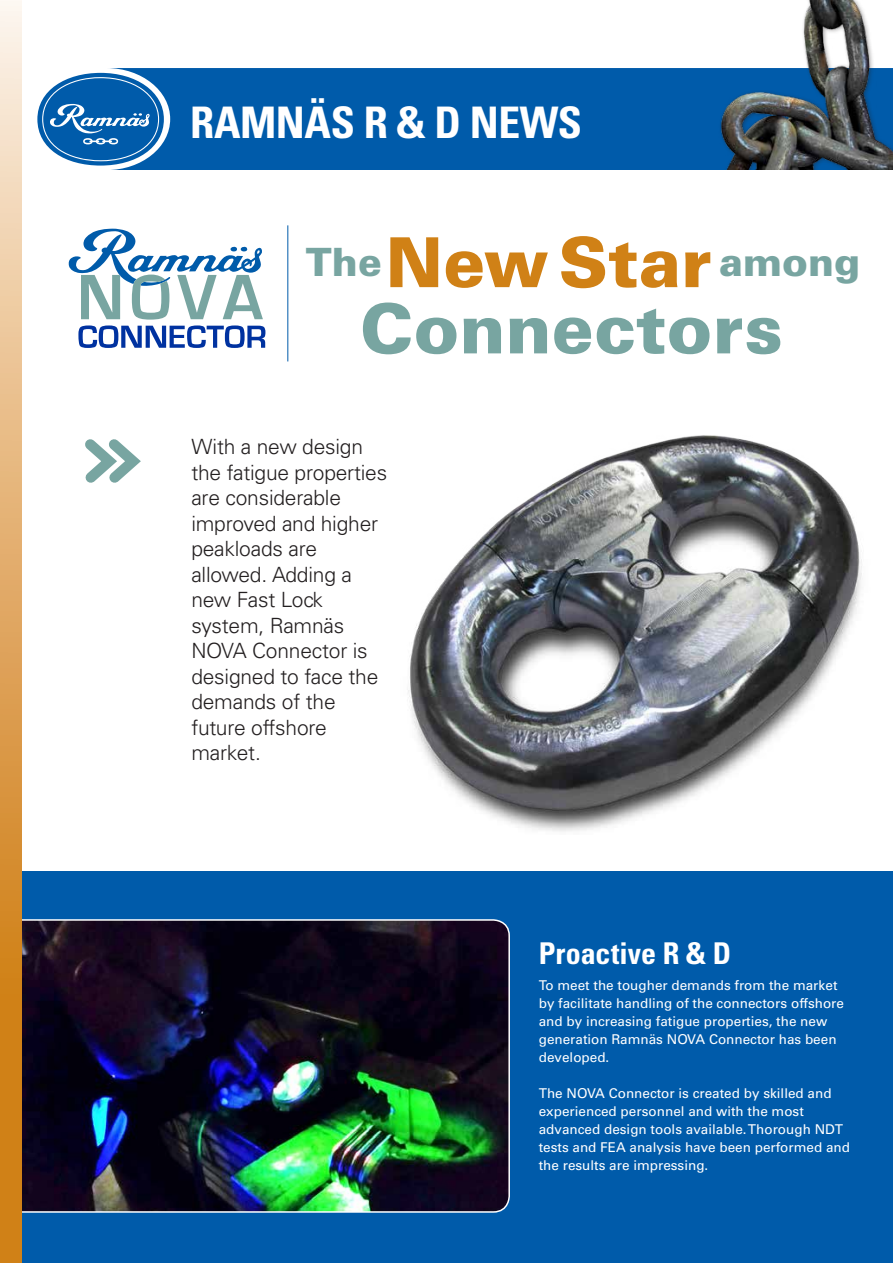
<style>
.page{position:relative;width:893px;height:1263px;background:#fff}
.page>*{position:absolute;margin:0;border:0;box-sizing:border-box;transform-origin:0 0}
.t1{font:900 69px "Univers LT Std";color:#78a5a1}
.t2{font:900 69px "Univers LT Std";color:#d08116}
.t3{font:700 condensed 43.5px "Univers LT Std";letter-spacing:-.01em;color:#fff}
.t4{font:900 39px "Univers LT Std";color:#78a5a1}
.t5{font:700 condensed 30px "Univers LT Std";color:#fff}
.t6{font:300 21px/25.5px "Univers LT Std";letter-spacing:-.01em;color:#231f20}
.t7{font:13.5px/18px "Univers LT Std";color:#fff}
</style>
<div class="page">
<div style="left:0;top:872px;width:893px;height:391px;background:#005baa"></div>
<img style="left:21px;top:918px;width:489px;height:295px">
<div style="left:109px;top:68px;width:490px;height:102px;background:#005baa"></div>
<div style="left:37px;top:73px;width:127px;height:93px;background:#005baa;border-radius:50%"></div>
<svg style="left:42px;top:77px;width:117px;height:84px"></svg>
<img style="left:599px;top:0;width:294px;height:170px">
<svg style="left:0;top:0;width:21px;height:1263px"></svg>
<svg style="left:85px;top:439px;width:56px;height:44px"></svg>
<hr style="left:287px;top:225px;width:1px;height:136px;background:#005baa">
<img style="left:408px;top:435px;width:454px;height:397px">
<svg style="left:69px;top:229px;width:196px;height:119px"></svg>
<h2 class="t3" style="left:190px;top:96px;width:393px">RAMNÄS R &amp; D NEWS</h2>
<h1 class="t2" style="left:386px;top:219px;width:327px">New Star</h1>
<h3 class="t4" style="left:306px;top:238px;width:77px">The</h3>
<h3 class="t4" style="left:719px;top:238px;width:142px">among</h3>
<h1 class="t1" style="left:360px;top:285px;width:425px">Connectors</h1>
<h3 class="t6" style="left:191px;top:434px;width:197px">With a new design the fatigue properties are considerable improved and higher peakloads are allowed. Adding a new Fast Lock system, Ramnäs<br>NOVA Connector is designed to face the demands of the future offshore market.</h3>
<h3 class="t5" style="left:539px;top:935px;width:194px">Proactive R &amp; D</h3>
<p class="t7" style="left:539px;top:976px;width:307px">To meet the tougher demands from the market by facilitate handling of the connectors offshore and by increasing fatigue properties, the new generation Ramnäs NOVA Connector has been developed.</p>
<p class="t7" style="left:539px;top:1084px;width:313px">The NOVA Connector is created by skilled and experienced personnel and with the most advanced design tools available. Thorough NDT tests and FEA analysis have been performed and the results are impressing.</p>
</div>
